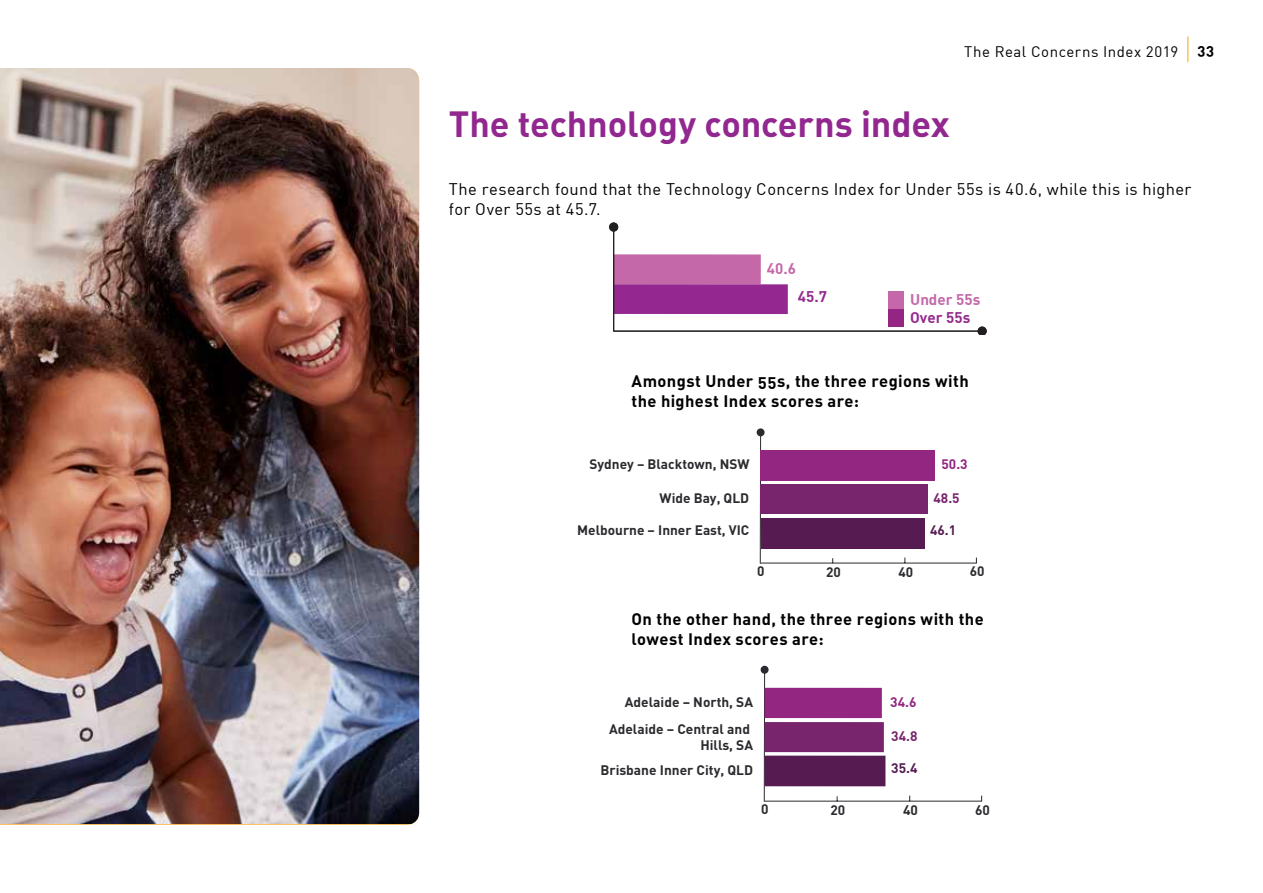
<style>
.page{position:relative;width:1263px;height:893px;background:#fff}
.page>*{position:absolute;margin:0;border:0;box-sizing:border-box;transform-origin:0 0}
.t1{font:36px "DIN Bold Alternate";letter-spacing:-.005em;color:#92278f}
.t2{font:16.5px/19.8px "DIN Bold Alternate";letter-spacing:.025em;color:#000}
.t3{font:16.5px/19.8px "DIN";letter-spacing:.02em;color:#000}
.t4{font:700 15.15px "DIN";color:#942a8e}
.t5{font:700 15.15px "DIN";color:#c468a9}
.t6{font:700 15.15px "DIN";color:#c467a9}
.t7{font:15px "DIN";letter-spacing:.035em;color:#000}
.t8{font:15px "DIN Bold Alternate";color:#000}
.t9{font:700 13.65px/26.8px "DIN";color:#2c2a2e;text-align:right}
.t10{font:700 13.65px "DIN";color:#922680}
.t11{font:700 13.65px "DIN";color:#78256d}
.t12{font:700 13.65px "DIN";color:#561c52}
</style>
<div class="page">
<svg style="left:1187px;top:37px;width:1px;height:25px"></svg>
<hr style="left:760px;top:433px;width:1px;height:130px;background:#2d2a2e">
<svg style="left:759px;top:557px;width:218px;height:7px"></svg>
<div style="left:757px;top:428px;width:7px;height:8px;background:#2c2a2e;border-radius:50%"></div>
<div style="left:761px;top:450px;width:174px;height:30px;background:#922680"></div>
<div style="left:761px;top:484px;width:166px;height:30px;background:#78256d"></div>
<div style="left:761px;top:518px;width:163px;height:30px;background:#561c52"></div>
<img style="left:0;top:68px;width:419px;height:756px">
<hr style="left:764px;top:670px;width:1px;height:131px;background:#2d2a2e">
<svg style="left:763px;top:795px;width:219px;height:7px"></svg>
<div style="left:761px;top:666px;width:8px;height:8px;background:#2c2a2e;border-radius:50%"></div>
<div style="left:765px;top:688px;width:117px;height:30px;background:#922680"></div>
<div style="left:765px;top:722px;width:119px;height:30px;background:#78256d"></div>
<div style="left:765px;top:756px;width:120px;height:30px;background:#561c52"></div>
<div style="left:609px;top:222px;width:9px;height:10px;background:#221f20;border-radius:50%"></div>
<svg style="left:612px;top:226px;width:375px;height:109px"></svg>
<div style="left:889px;top:309px;width:15px;height:18px;background:#942582"></div>
<div style="left:889px;top:291px;width:15px;height:18px;background:#c468a9"></div>
<p class="t7" style="left:964px;top:43px;width:215px">The Real Concerns Index 2019</p>
<p class="t8" style="left:1197px;top:40px;width:18px">33</p>
<h1 class="t1" style="left:449px;top:100px;width:502px">The technology concerns index</h1>
<p class="t3" style="left:449px;top:179px;width:744px">The research found that the Technology Concerns Index for Under 55s is 40.6, while this is higher for Over 55s at 45.7.</p>
<p class="t6" style="left:767px;top:258px;width:31px">40.6</p>
<p class="t4" style="left:798px;top:286px;width:31px">45.7</p>
<p class="t5" style="left:910px;top:289px;width:72px">Under 55s</p>
<p class="t4" style="left:910px;top:308px;width:62px">Over 55s</p>
<p class="t2" style="left:631px;top:370px;width:339px">Amongst Under 55s, the three regions with the highest Index scores are:</p>
<p class="t9" style="left:589px;top:450px;width:161px">Sydney – Blacktown, NSW</p>
<p class="t9" style="left:660px;top:484px;width:91px">Wide Bay, QLD</p>
<p class="t9" style="left:577px;top:516px;width:174px">Melbourne – Inner East, VIC</p>
<p class="t10" style="left:941px;top:455px;width:28px">50.3</p>
<p class="t11" style="left:933px;top:489px;width:28px">48.5</p>
<p class="t12" style="left:930px;top:521px;width:28px">46.1</p>
<p class="t9" style="left:757px;top:557px;width:9px">0</p>
<p class="t9" style="left:826px;top:558px;width:16px">20</p>
<p class="t9" style="left:898px;top:558px;width:16px">40</p>
<p class="t9" style="left:970px;top:557px;width:16px">60</p>
<p class="t2" style="left:631px;top:608px;width:354px">On the other hand, the three regions with the lowest Index scores are:</p>
<p class="t9" style="left:609px;top:688px;width:146px">Adelaide – North, SA<br>Adelaide – Central and</p>
<p class="t9" style="left:600px;top:732px;width:154px;line-height:25.2px">Hills, SA<br>Brisbane Inner City, QLD</p>
<p class="t10" style="left:890px;top:693px;width:28px">34.6</p>
<p class="t11" style="left:891px;top:727px;width:28px">34.8</p>
<p class="t12" style="left:891px;top:759px;width:28px">35.4</p>
<p class="t9" style="left:761px;top:795px;width:9px">0</p>
<p class="t9" style="left:830px;top:796px;width:16px">20</p>
<p class="t9" style="left:903px;top:796px;width:16px">40</p>
<p class="t9" style="left:975px;top:796px;width:16px">60</p>
</div>
